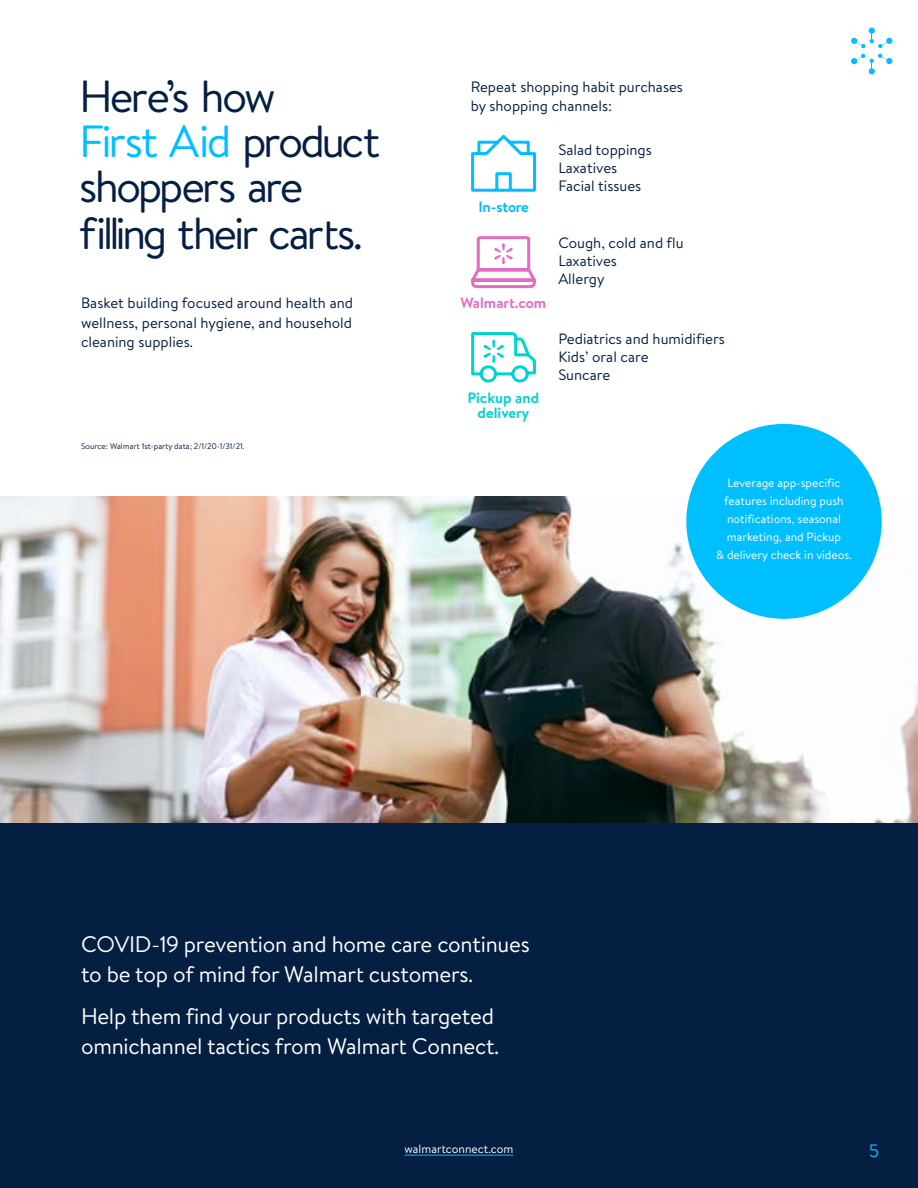
<style>
.page{position:relative;width:918px;height:1188px;background:#051f42}
.page>*{position:absolute;margin:0;border:0;box-sizing:border-box;transform-origin:0 0}
.t1{font:45px/45.5px "Bogle";letter-spacing:-.06em;color:#051f42}
.t2{font:22.5px/30px "Bogle";letter-spacing:-.01em;color:#fff}
.t3{font:18px "Bogle";color:#00bfff}
.t4{font:15px/18px "Bogle";color:#051f42}
.t5{font:700 15px/15px "Bogle";color:#00d4cf;text-align:center}
.t6{font:700 15px "Bogle";color:#e36dc4}
.t7{font:700 15px "Bogle";letter-spacing:-.025em;color:#00bfff}
.t8{font:12px/18px "Bogle";color:#fff;text-align:center}
.t9{font:8.25px "Bogle";color:#051f42}
.s1{color:#00bfff}
</style>
<div class="page">
<div style="left:0;top:0;width:918px;height:823px;background:#fff"></div>
<svg style="left:471px;top:134px;width:65px;height:58px"></svg>
<svg style="left:471px;top:332px;width:65px;height:51px"></svg>
<img style="left:0;top:497px;width:918px;height:326px">
<svg style="left:471px;top:236px;width:65px;height:53px"></svg>
<div style="left:686px;top:424px;width:196px;height:195px;background:#00bfff;border-radius:50%"></div>
<svg style="left:851px;top:28px;width:42px;height:46px"></svg>
<hr style="left:405px;top:1155px;width:108px;height:1px;background:#00bfff">
<h1 class="t1" style="left:79px;top:73px;width:303px">Here’s how<br><span class="s1">First Aid</span> product shoppers are filling their carts.</h1>
<p class="t4" style="left:471px;top:76px;width:214px;line-height:19.5px">Repeat shopping habit purchases by shopping channels:</p>
<p class="t4" style="left:558px;top:141px;width:95px">Salad toppings<br>Laxatives<br>Facial tissues</p>
<p class="t7" style="left:478px;top:196px;width:52px">In-store</p>
<p class="t4" style="left:558px;top:234px;width:127px">Cough, cold and flu<br>Laxatives<br>Allergy</p>
<p class="t4" style="left:81px;top:293px;width:274px;line-height:19.5px;text-align:justify">Basket building focused around health and wellness, personal hygiene, and household cleaning supplies.</p>
<p class="t9" style="left:81px;top:440px;width:165px">Source: Walmart 1st-party data; 2/1/20-1/31/21.</p>
<p class="t6" style="left:460px;top:293px;width:87px">Walmart.com</p>
<p class="t5" style="left:467px;top:390px;width:73px">Pickup and delivery</p>
<p class="t4" style="left:558px;top:330px;width:168px">Pediatrics and humidifiers<br>Kids’ oral care<br>Suncare</p>
<p class="t8" style="left:716px;top:474px;width:137px">Leverage app-specific features including push notifications, seasonal marketing, and Pickup<br>&amp; delivery check in videos.</p>
<h2 class="t2" style="left:81px;top:928px;width:450px">COVID-19 prevention and home care continues to be top of mind for Walmart customers.</h2>
<h2 class="t2" style="left:81px;top:1000px;width:419px">Help them find your products with targeted omnichannel tactics from Walmart Connect.</h2>
<p class="t8" style="left:405px;top:1139px;width:110px">walmartconnect.com</p>
<p class="t3" style="left:869px;top:1138px;width:11px">5</p>
</div>
